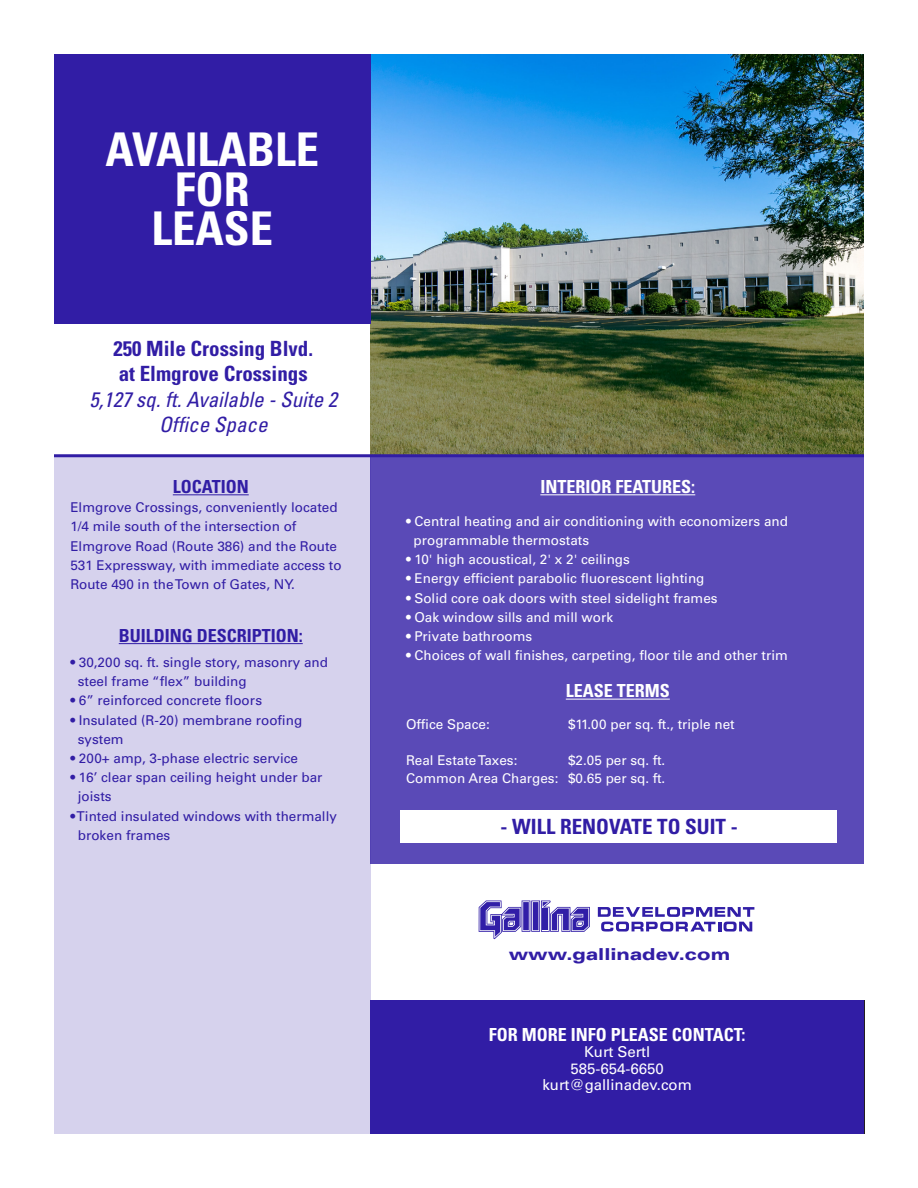
<style>
.page{position:relative;width:918px;height:1188px;background:#fff}
.page>*{position:absolute;margin:0;border:0;box-sizing:border-box;transform-origin:0 0}
.t1{font:700 condensed 46.5px "Univers LT Std";color:#fff}
.t2{font:700 condensed 21px "Univers LT Std";color:#311da5}
.t3{font:italic condensed 21px "Univers LT Std";color:#311da5}
.t4{font:700 condensed 18px "Univers LT Std";color:#fff}
.t5{font:700 condensed 18px "Univers LT Std";color:#311da5}
.t6{font:900 expanded 16.5px "Univers LT Std";color:#311da5}
.t7{font:15px "Univers LT Std";color:#fff}
.t8{font:15px "Univers LT Std";letter-spacing:-.02em;color:#fff}
.t9{font:13.5px/19.2px "Univers LT Std";color:#311da5}
.t10{font:13.5px "Univers LT Std";color:#fff}
</style>
<div class="page">
<div style="left:54px;top:456px;width:316px;height:678px;background:#d6d2ed"></div>
<div style="left:370px;top:456px;width:494px;height:408px;background:#5a4ab7"></div>
<img style="left:370px;top:54px;width:494px;height:400px">
<hr style="left:173px;top:494px;width:76px;height:1px;background:#311da5">
<hr style="left:119px;top:643px;width:184px;height:1px;background:#311da5">
<hr style="left:540px;top:494px;width:155px;height:1px;background:#fff">
<hr style="left:566px;top:699px;width:104px;height:1px;background:#fff">
<div style="left:54px;top:54px;width:316px;height:270px;background:#311da5"></div>
<div style="left:370px;top:1000px;width:494px;height:134px;background:#311da5"></div>
<svg style="left:479px;top:901px;width:111px;height:38px"></svg>
<svg style="left:598px;top:907px;width:156px;height:25px"></svg>
<div style="left:401px;top:810px;width:436px;height:32px;background:#fff"></div>
<hr style="left:54px;top:454px;width:810px;height:3px;background:#311da5">
<p class="t1" style="left:105px;top:121px;width:215px">AVAILABLE</p>
<p class="t1" style="left:175px;top:161px;width:76px">FOR</p>
<p class="t1" style="left:152px;top:200px;width:123px">LEASE</p>
<p class="t2" style="left:114px;top:336px;width:201px">250 Mile Crossing Blvd.</p>
<p class="t2" style="left:119px;top:361px;width:190px">at Elmgrove Crossings</p>
<p class="t3" style="left:89px;top:386px;width:249px">5,127 sq. ft. Available - Suite 2</p>
<p class="t3" style="left:159px;top:411px;width:110px">Office Space</p>
<p class="t5" style="left:173px;top:476px;width:77px">LOCATION</p>
<p class="t9" style="left:70px;top:498px;width:273px">Elmgrove Crossings, conveniently located 1/4 mile south of the intersection of Elmgrove Road (Route 386) and the Route 531 Expressway, with immediate access to Route 490 in the Town of Gates, NY.</p>
<p class="t5" style="left:119px;top:624px;width:186px">BUILDING DESCRIPTION:</p>
<p class="t9" style="left:70px;top:653px;width:259px">• 30,200 sq. ft. single story, masonry and</p>
<p class="t9" style="left:78px;top:672px;width:170px">steel frame “flex” building</p>
<p class="t9" style="left:70px;top:691px;width:193px">• 6” reinforced concrete floors</p>
<p class="t9" style="left:70px;top:710px;width:233px">• Insulated (R-20) membrane roofing</p>
<p class="t9" style="left:78px;top:730px;width:47px">system</p>
<p class="t9" style="left:70px;top:749px;width:229px">• 200+ amp, 3-phase electric service</p>
<p class="t9" style="left:70px;top:768px;width:254px">• 16’ clear span ceiling height under bar</p>
<p class="t9" style="left:78px;top:787px;width:35px">joists</p>
<p class="t9" style="left:70px;top:806px;width:268px">• Tinted insulated windows with thermally</p>
<p class="t9" style="left:78px;top:826px;width:94px">broken frames</p>
<p class="t4" style="left:540px;top:476px;width:156px">INTERIOR FEATURES:</p>
<p class="t10" style="left:406px;top:513px;width:384px">• Central heating and air conditioning with economizers and</p>
<p class="t10" style="left:414px;top:532px;width:177px">programmable thermostats</p>
<p class="t10" style="left:406px;top:551px;width:225px">• 10' high acoustical, 2' x 2' ceilings</p>
<p class="t10" style="left:406px;top:571px;width:300px">• Energy efficient parabolic fluorescent lighting</p>
<p class="t10" style="left:406px;top:590px;width:313px">• Solid core oak doors with steel sidelight frames</p>
<p class="t10" style="left:406px;top:609px;width:208px">• Oak window sills and mill work</p>
<p class="t10" style="left:406px;top:628px;width:128px">• Private bathrooms</p>
<p class="t10" style="left:406px;top:647px;width:383px">• Choices of wall finishes, carpeting, floor tile and other trim</p>
<p class="t4" style="left:566px;top:680px;width:106px">LEASE TERMS</p>
<p class="t10" style="left:406px;top:716px;width:85px">Office Space:</p>
<p class="t10" style="left:568px;top:716px;width:168px">$11.00 per sq. ft., triple net</p>
<p class="t10" style="left:406px;top:752px;width:113px">Real Estate Taxes:</p>
<p class="t10" style="left:568px;top:752px;width:99px">$2.05 per sq. ft.</p>
<p class="t10" style="left:406px;top:770px;width:261px">Common Area Charges: $0.65 per sq. ft.</p>
<p class="t2" style="left:501px;top:814px;width:239px">- WILL RENOVATE TO SUIT -</p>
<p class="t6" style="left:509px;top:945px;width:223px">www.gallinadev.com</p>
<p class="t4" style="left:489px;top:1023px;width:258px">FOR MORE INFO PLEASE CONTACT:</p>
<p class="t8" style="left:584px;top:1043px;width:68px">Kurt Sertl</p>
<p class="t7" style="left:571px;top:1059px;width:95px">585-654-6650</p>
<p class="t7" style="left:542px;top:1076px;width:151px">kurt@gallinadev.com</p>
</div>
